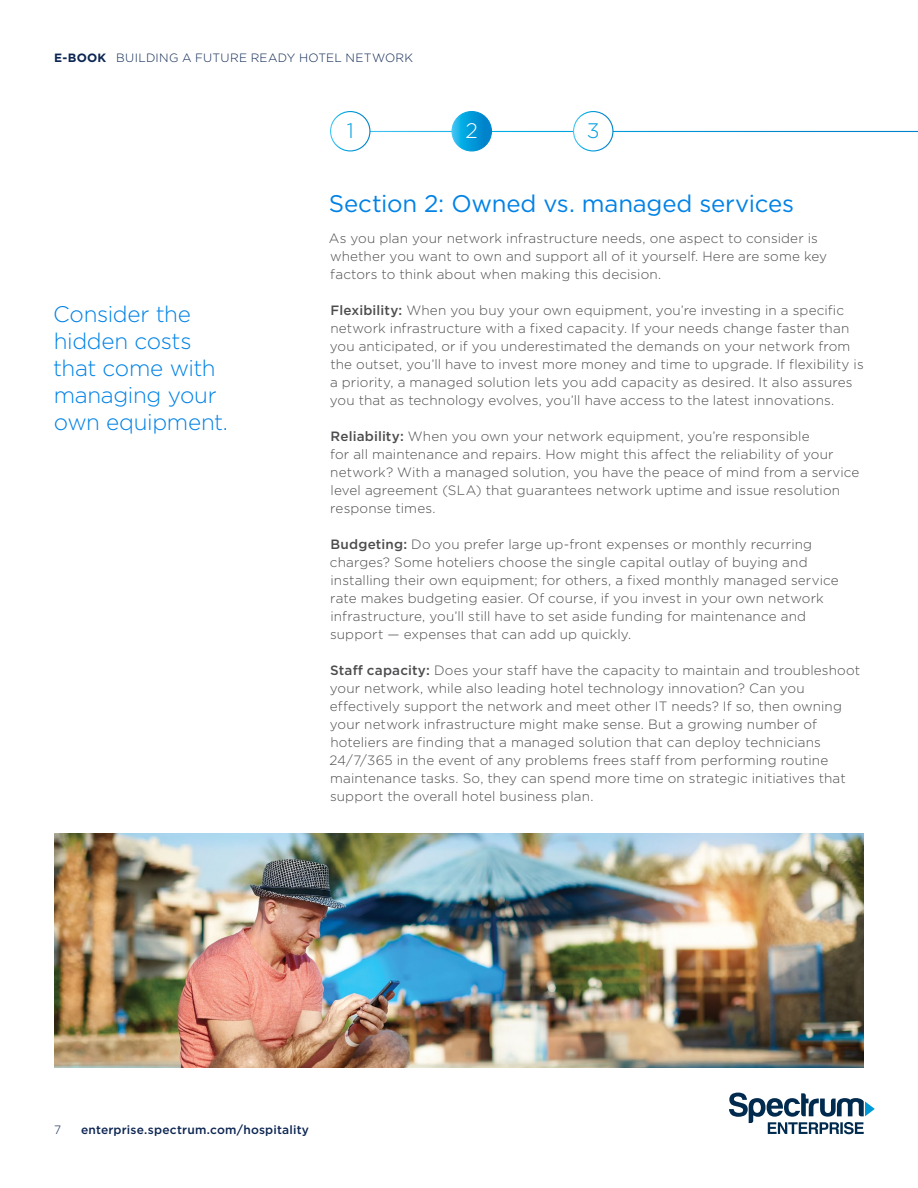
<style>
.page{position:relative;width:918px;height:1188px;background:#fff}
.page>*{position:absolute;margin:0;border:0;box-sizing:border-box;transform-origin:0 0}
.t1{font:24px "Gotham";letter-spacing:-.005em;color:#0082e6}
.t2{font:300 22.5px/27px "Gotham";letter-spacing:-.015em;color:#0082e6}
.t3{font:300 21px "Gotham";color:#009ede}
.t4{font:300 21px "Gotham";color:#fff}
.t5{font:300 13.5px/18px "Gotham";letter-spacing:.01em;color:#4d4d4f}
.t6{font:300 12px "Gotham";letter-spacing:.025em;color:#0c2552}
.t7{font:500 12px "Gotham";letter-spacing:.02em;color:#0c2552}
.s1{font-weight:700}
.s2{font-weight:500}
</style>
<div class="page">
<img style="left:54px;top:834px;width:810px;height:234px">
<svg style="left:729px;top:1093px;width:146px;height:41px"></svg>
<svg style="left:452px;top:112px;width:39px;height:39px"></svg>
<div style="left:452px;top:111px;width:40px;height:41px;border:1px solid #fff;border-radius:50%"></div>
<div style="left:330px;top:111px;width:40px;height:41px;border:1px solid #fff;border-radius:50%"></div>
<div style="left:573px;top:111px;width:41px;height:41px;border:1px solid #fff;border-radius:50%"></div>
<p class="t6" style="left:54px;top:52px;width:361px"><span class="s1">E-BOOK</span> BUILDING A FUTURE READY HOTEL NETWORK</p>
<h2 class="t2" style="left:53px;top:300px;width:176px">Consider the hidden costs that come with managing your own equipment.</h2>
<h3 class="t3" style="left:347px;top:120px;width:9px">1</h3>
<h3 class="t4" style="left:466px;top:120px;width:14px">2</h3>
<h3 class="t3" style="left:587px;top:120px;width:14px">3</h3>
<h1 class="t1" style="left:329px;top:188px;width:467px">Section 2: Owned vs. managed services</h1>
<p class="t5" style="left:329px;top:229px;width:500px">As you plan your network infrastructure needs, one aspect to consider is whether you want to own and support all of it yourself. Here are some key factors to think about when making this decision.</p>
<p class="t5" style="left:330px;top:301px;width:535px"><span class="s2">Flexibility:</span> When you buy your own equipment, you’re investing in a specific network infrastructure with a fixed capacity. If your needs change faster than you anticipated, or if you underestimated the demands on your network from the outset, you’ll have to invest more money and time to upgrade. If flexibility is a priority, a managed solution lets you add capacity as desired. It also assures you that as technology evolves, you’ll have access to the latest innovations.</p>
<p class="t5" style="left:330px;top:427px;width:531px"><span class="s2">Reliability:</span> When you own your network equipment, you’re responsible<br>for all maintenance and repairs. How might this affect the reliability of your network? With a managed solution, you have the peace of mind from a service level agreement (SLA) that guarantees network uptime and issue resolution response times.</p>
<p class="t5" style="left:330px;top:535px;width:510px"><span class="s2">Budgeting:</span> Do you prefer large up-front expenses or monthly recurring charges? Some hoteliers choose the single capital outlay of buying and installing their own equipment; for others, a fixed monthly managed service rate makes budgeting easier. Of course, if you invest in your own network infrastructure, you’ll still have to set aside funding for maintenance and support — expenses that can add up quickly.</p>
<p class="t5" style="left:330px;top:661px;width:532px"><span class="s2">Staff capacity:</span> Does your staff have the capacity to maintain and troubleshoot your network, while also leading hotel technology innovation? Can you effectively support the network and meet other IT needs? If so, then owning your network infrastructure might make sense. But a growing number of hoteliers are finding that a managed solution that can deploy technicians 24/7/365 in the event of any problems frees staff from performing routine maintenance tasks. So, they can spend more time on strategic initiatives that support the overall hotel business plan.</p>
<p class="t6" style="left:54px;top:1123px;width:9px">7</p>
<p class="t7" style="left:81px;top:1122px;width:230px">enterprise.spectrum.com/hospitality</p>
</div>
